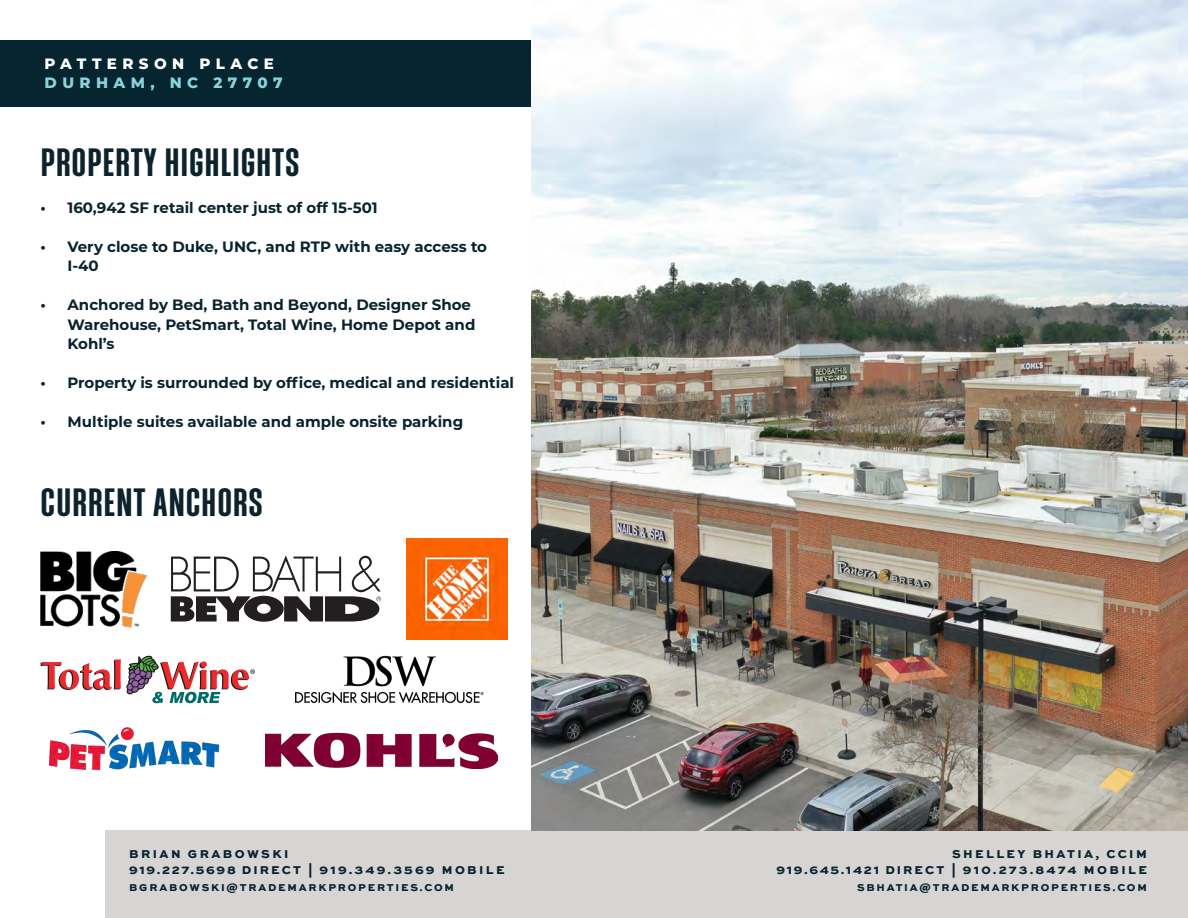
<style>
.page{position:relative;width:1188px;height:918px;background:#fff}
.page>*{position:absolute;margin:0;border:0;box-sizing:border-box;transform-origin:0 0}
.t1{font:700 34.5px "Athletic Condensed";letter-spacing:.02em;color:#0c232e}
.t2{font:700 15px/19.5px "Montserrat";color:#09232e}
.t3{font:800 15px "Montserrat";letter-spacing:.36em;color:#89d3da}
.t4{font:800 15px "Montserrat";letter-spacing:.36em;color:#fff}
.t5{font:12px/16.5px "Sweet Sans Heavy SC";letter-spacing:.18em;color:#0c232e}
.t6{font:10.5px "Sweet Sans Heavy SC";letter-spacing:.17em;color:#0c232e}
</style>
<div class="page">
<div style="left:106px;top:831px;width:1082px;height:87px;background:#d6d5d4"></div>
<div style="left:0;top:40px;width:531px;height:67px;background:#062531"></div>
<img style="left:531px;top:0;width:657px;height:831px">
<svg style="left:171px;top:555px;width:210px;height:67px"></svg>
<img style="left:407px;top:539px;width:100px;height:101px">
<svg style="left:40px;top:656px;width:215px;height:47px"></svg>
<img style="left:266px;top:732px;width:231px;height:36px">
<img style="left:48px;top:727px;width:172px;height:44px">
<img style="left:40px;top:551px;width:106px;height:76px">
<img style="left:295px;top:655px;width:189px;height:49px">
<p class="t4" style="left:45px;top:53px;width:231px">PATTERSON PLACE</p>
<p class="t3" style="left:45px;top:72px;width:239px">DURHAM, NC 27707</p>
<p class="t1" style="left:40px;top:141px;width:260px">PROPERTY HIGHLIGHTS</p>
<p class="t2" style="left:40px;top:197px;width:339px">• 160,942 SF retail center just of off 15-501</p>
<p class="t2" style="left:68px;top:236px;width:421px;text-indent:-27px">• Very close to Duke, UNC, and RTP with easy access to<br>I-40</p>
<p class="t2" style="left:68px;top:294px;width:409px;text-indent:-27px">• Anchored by Bed, Bath and Beyond, Designer Shoe<br>Warehouse, PetSmart, Total Wine, Home Depot and<br>Kohl’s</p>
<p class="t2" style="left:40px;top:372px;width:475px">• Property is surrounded by office, medical and residential</p>
<p class="t2" style="left:40px;top:411px;width:424px">• Multiple suites available and ample onsite parking</p>
<p class="t1" style="left:40px;top:482px;width:224px">CURRENT ANCHORS</p>
<p class="t5" style="left:129px;top:846px;width:377px">BRIAN GRABOWSKI<br>919.227.5698 DIRECT | 919.349.3569 MOBILE</p>
<p class="t6" style="left:129px;top:881px;width:326px">BGRABOWSKI@TRADEMARKPROPERTIES.COM</p>
<p class="t5" style="left:776px;top:846px;width:372px;text-align:right">SHELLEY BHATIA, CCIM<br>919.645.1421 DIRECT | 910.273.8474 MOBILE</p>
<p class="t6" style="left:857px;top:881px;width:291px">SBHATIA@TRADEMARKPROPERTIES.COM</p>
</div>
